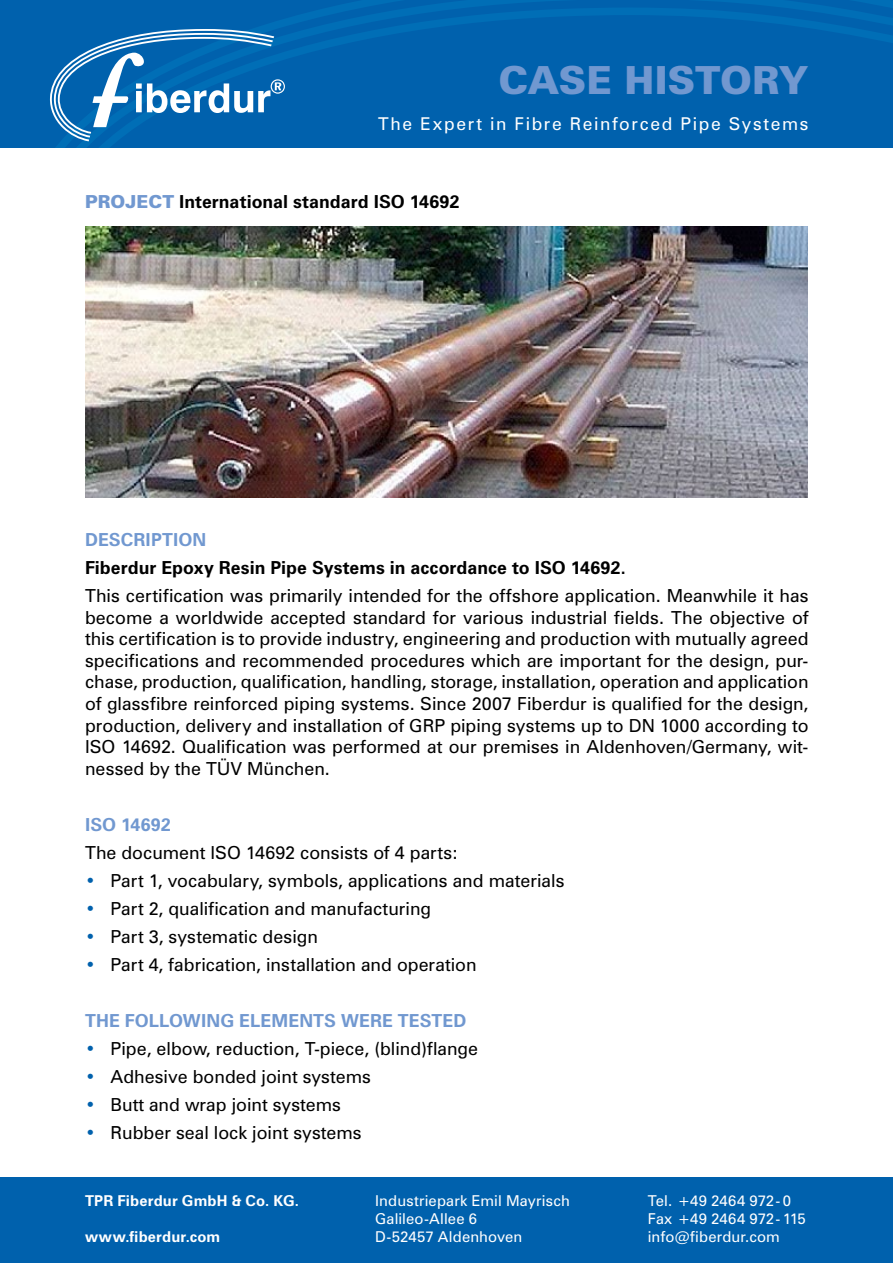
<style>
.page{position:relative;width:893px;height:1263px;background:#fff}
.page>*{position:absolute;margin:0;border:0;box-sizing:border-box;transform-origin:0 0}
.t1{font:900 38.85px "Zurich BT";letter-spacing:-.005em;color:#7198d0}
.t2{font:18px/21.6px "Zurich BT";color:#000;text-align:justify}
.t3{font:700 18px "Zurich BT";color:#000}
.t4{font:700 18px "Zurich BT";letter-spacing:.005em;color:#7198d0}
.t5{font:17.7px "Zurich BT";letter-spacing:.09em;color:#fff}
.t6{font:15px/18px "Zurich BT";letter-spacing:.01em;color:#fff}
.t7{font:700 15px "Zurich BT";letter-spacing:.01em;color:#fff}
.s1{font-weight:900;color:#7198d0}
.s2{font-weight:700;color:#0061ad}
</style>
<div class="page">
<svg style="left:27px;top:0;width:866px;height:148px;background:#0063ae"></svg>
<svg style="left:43px;top:8px;width:850px;height:140px;background:#0061ad"></svg>
<div style="left:0;top:1178px;width:893px;height:85px;background:#0061ad"></div>
<svg style="left:50px;top:29px;width:235px;height:112px;background:#2d7fbd"></svg>
<img style="left:85px;top:226px;width:723px;height:271px">
<h1 class="t1" style="left:498px;top:56px;width:312px">CASE HISTORY</h1>
<p class="t5" style="left:378px;top:113px;width:432px">The Expert in Fibre Reinforced Pipe Systems</p>
<p class="t3" style="left:85px;top:191px;width:376px"><span class="s1">PROJECT</span> International standard ISO 14692</p>
<p class="t4" style="left:85px;top:529px;width:123px">DESCRIPTION</p>
<p class="t3" style="left:85px;top:557px;width:542px">Fiberdur Epoxy Resin Pipe Systems in accordance to ISO 14692.</p>
<p class="t2" style="left:85px;top:585px;width:725px">This certification was primarily intended for the offshore application. Meanwhile it has become a worldwide accepted standard for various industrial fields. The objective of this certification is to provide industry, engineering and production with mutually agreed specifications and recommended procedures which are important for the design, pur&shy;chase, production, qualification, handling, storage, installation, operation and application of glassfibre reinforced piping systems. Since 2007 Fiberdur is qualified for the design, production, delivery and installation of GRP piping systems up to DN 1000 according to ISO 14692. Qualification was performed at our premises in Aldenhoven/Germany, wit&shy;nessed by the TÜV München.</p>
<p class="t4" style="left:85px;top:813px;width:87px">ISO 14692</p>
<p class="t2" style="left:85px;top:841px;width:375px">The document ISO 14692 consists of 4 parts:</p>
<p class="t2" style="left:85px;top:869px;width:481px"><span class="s2">•</span> Part 1, vocabulary, symbols, applications and materials</p>
<p class="t2" style="left:85px;top:897px;width:348px"><span class="s2">•</span> Part 2, qualification and manufacturing</p>
<p class="t2" style="left:85px;top:925px;width:234px"><span class="s2">•</span> Part 3, systematic design</p>
<p class="t2" style="left:85px;top:953px;width:393px"><span class="s2">•</span> Part 4, fabrication, installation and operation</p>
<p class="t4" style="left:85px;top:1009px;width:383px">THE FOLLOWING ELEMENTS WERE TESTED</p>
<p class="t2" style="left:85px;top:1037px;width:395px"><span class="s2">•</span> Pipe, elbow, reduction, T-piece, (blind)flange</p>
<p class="t2" style="left:85px;top:1065px;width:287px"><span class="s2">•</span> Adhesive bonded joint systems</p>
<p class="t2" style="left:85px;top:1093px;width:258px"><span class="s2">•</span> Butt and wrap joint systems</p>
<p class="t2" style="left:85px;top:1121px;width:278px"><span class="s2">•</span> Rubber seal lock joint systems</p>
<p class="t7" style="left:85px;top:1192px;width:215px">TPR Fiberdur GmbH &amp; Co. KG.</p>
<p class="t7" style="left:85px;top:1228px;width:137px">www.fiberdur.com</p>
<p class="t6" style="left:375px;top:1191px;width:196px">Industriepark Emil Mayrisch<br>Galileo-Allee 6<br>D-52457 Aldenhoven</p>
<p class="t6" style="left:648px;top:1191px;width:160px">Tel. +49 2464 972- 0<br>Fax +49 2464 972- 115 info@fiberdur.com</p>
</div>
